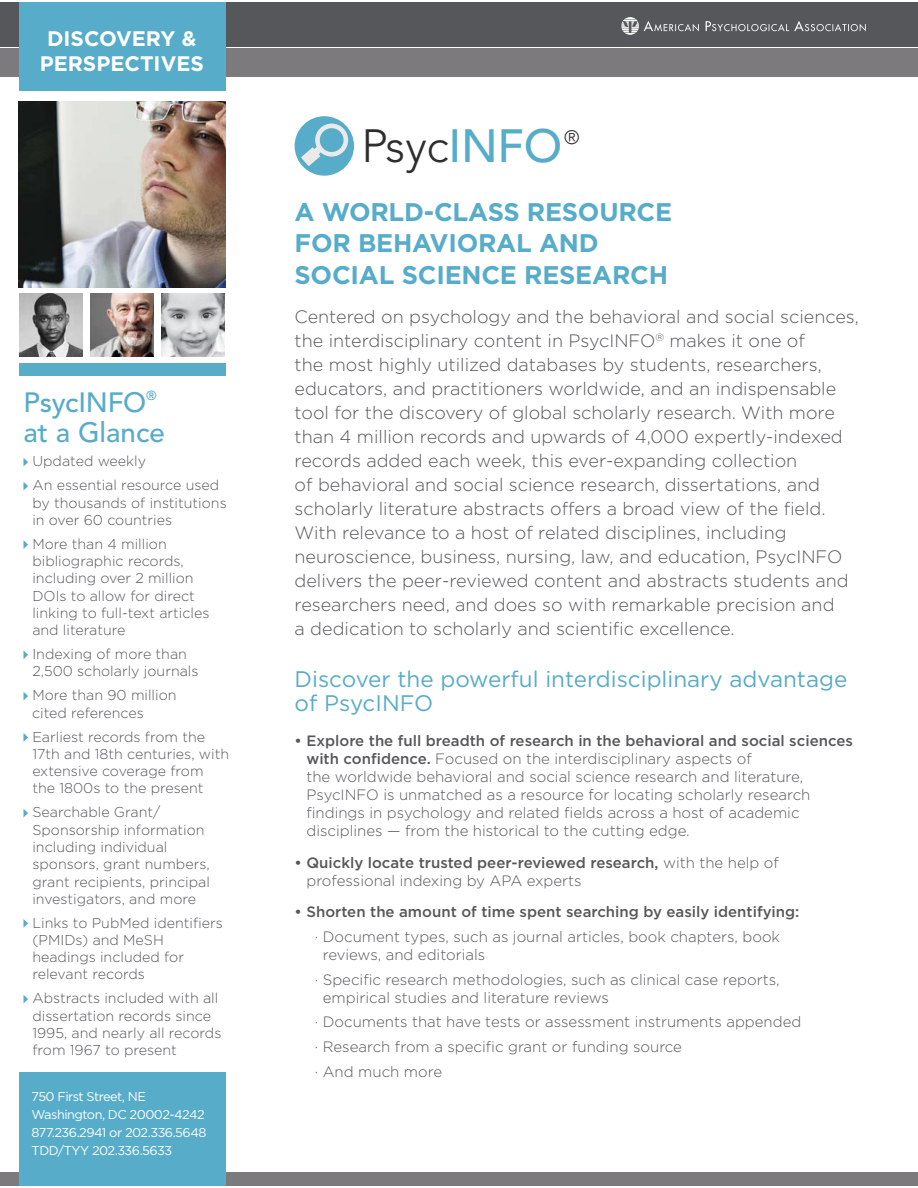
<style>
.page{position:relative;width:918px;height:1188px;background:#fff}
.page>*{position:absolute;margin:0;border:0;box-sizing:border-box;transform-origin:0 0}
.t1{font:300 46.2px "Avenir";color:#2d2d2b}
.t2{font:500 27.75px/30px "Avenir LT Std";letter-spacing:-.01em;color:#57acc9}
.t3{font:700 25.5px/31.5px "Gotham";letter-spacing:-.01em;color:#57acc9}
.t4{font:22.5px/24px "Gotham";color:#57acc9}
.t5{font:700 21px/25.2px "Gotham";color:#fff;text-align:center}
.t6{font:300 19.2px "Avenir";color:#2d2d2b}
.t7{font:300 18px/24px "Gotham";color:#55575a}
.t8{font:300 15px/18px "Gotham";color:#55575a}
.t9{font:500 15px "Gotham";color:#55575a}
.t10{font:300 14.25px/17.2px "Gotham";color:#55575a}
.t11{font:12.75px/18px "Gotham";letter-spacing:-.04em;color:#fff}
.s1{font-weight:500;color:#57acc9}
.s2{font-weight:500}
</style>
<div class="page">
<div style="left:0;top:1172px;width:918px;height:13px;background:#7d7a7e"></div>
<div style="left:19px;top:1072px;width:206px;height:113px;background:#57acc9"></div>
<div style="left:0;top:3px;width:918px;height:44px;background:#55575a"></div>
<div style="left:0;top:48px;width:918px;height:29px;background:#7d7a7e"></div>
<svg style="left:621px;top:17px;width:245px;height:18px"></svg>
<img style="left:19px;top:102px;width:206px;height:185px">
<div style="left:19px;top:363px;width:206px;height:13px;background:#57acc9"></div>
<svg style="left:24px;top:458px;width:4px;height:8px"></svg>
<svg style="left:24px;top:482px;width:4px;height:8px"></svg>
<svg style="left:24px;top:541px;width:4px;height:8px"></svg>
<svg style="left:24px;top:651px;width:4px;height:8px"></svg>
<svg style="left:24px;top:692px;width:4px;height:8px"></svg>
<svg style="left:24px;top:733px;width:4px;height:8px"></svg>
<svg style="left:24px;top:809px;width:4px;height:8px"></svg>
<svg style="left:24px;top:919px;width:4px;height:8px"></svg>
<svg style="left:24px;top:995px;width:4px;height:8px"></svg>
<div style="left:295px;top:116px;width:59px;height:60px;background:#57acc9;border-radius:50%"></div>
<svg style="left:301px;top:124px;width:47px;height:42px"></svg>
<img style="left:19px;top:294px;width:64px;height:63px">
<img style="left:162px;top:294px;width:63px;height:63px">
<img style="left:90px;top:294px;width:64px;height:63px">
<div style="left:19px;top:3px;width:206px;height:88px;background:#57acc9"></div>
<p class="t5" style="left:40px;top:27px;width:166px">DISCOVERY &amp;<br>PERSPECTIVES</p>
<h2 class="t2" style="left:24px;top:390px;width:143px">PsycINFO<sup>® </sup>at a Glance</h2>
<p class="t10" style="left:32px;top:450px;width:188px;line-height:24px">Updated weekly<br>An essential resource used</p>
<p class="t10" style="left:32px;top:495px;width:196px">by thousands of institutions in over 60 countries</p>
<p class="t10" style="left:32px;top:536px;width:179px">More than 4 million bibliographic records, including over 2 million<br>DOIs to allow for direct linking to full-text articles and literature</p>
<p class="t10" style="left:32px;top:647px;width:168px">Indexing of more than<br>2,500 scholarly journals</p>
<p class="t10" style="left:32px;top:688px;width:146px">More than 90 million cited references</p>
<p class="t10" style="left:32px;top:729px;width:198px">Earliest records from the<br>17th and 18th centuries, with extensive coverage from the 1800s to the present</p>
<p class="t10" style="left:32px;top:805px;width:179px">Searchable Grant/<br>Sponsorship information including individual sponsors, grant numbers, grant recipients, principal investigators, and more</p>
<p class="t10" style="left:32px;top:915px;width:192px">Links to PubMed identifiers (PMIDs) and MeSH headings included for relevant records</p>
<p class="t10" style="left:32px;top:991px;width:191px">Abstracts included with all dissertation records since<br>1995, and nearly all records from 1967 to present</p>
<p class="t11" style="left:32px;top:1089px;width:176px">750 First Street, NE<br>Washington, DC 20002-4242<br>877.236.2941 or 202.336.5648<br>TDD/TYY 202.336.5633</p>
<h1 class="t1" style="left:362px;top:127px;width:202px">Psyc<span class="s1">INFO</span></h1>
<p class="t6" style="left:564px;top:129px;width:17px">®</p>
<h3 class="t3" style="left:295px;top:198px;width:379px">A WORLD-CLASS RESOURCE<br>FOR BEHAVIORAL AND<br>SOCIAL SCIENCE RESEARCH</h3>
<p class="t7" style="left:295px;top:306px;width:566px">Centered on psychology and the behavioral and social sciences, the interdisciplinary content in PsycINFO<sup>®</sup> makes it one of<br>the most highly utilized databases by students, researchers, educators, and practitioners worldwide, and an indispensable tool for the discovery of global scholarly research. With more than 4 million records and upwards of 4,000 expertly-indexed records added each week, this ever-expanding collection<br>of behavioral and social science research, dissertations, and scholarly literature abstracts offers a broad view of the field.<br>With relevance to a host of related disciplines, including neuroscience, business, nursing, law, and education, PsycINFO delivers the peer-reviewed content and abstracts students and researchers need, and does so with remarkable precision and<br>a dedication to scholarly and scientific excellence.</p>
<p class="t4" style="left:295px;top:669px;width:554px">Discover the powerful interdisciplinary advantage of PsycINFO</p>
<p class="t8" style="left:306px;top:733px;width:548px;text-indent:-12px"><span class="s2">• Explore the full breadth of research in the behavioral and social sciences with confidence.</span> Focused on the interdisciplinary aspects of<br>the worldwide behavioral and social science research and literature, PsycINFO is unmatched as a resource for locating scholarly research findings in psychology and related fields across a host of academic disciplines — from the historical to the cutting edge.</p>
<p class="t8" style="left:306px;top:854px;width:474px;text-indent:-12px"><span class="s2">• Quickly locate trusted peer-reviewed research,</span> with the help of professional indexing by APA experts</p>
<p class="t9" style="left:295px;top:906px;width:506px">• Shorten the amount of time spent searching by easily identifying:</p>
<p class="t8" style="left:323px;top:929px;width:459px;text-indent:-8px">· Document types, such as journal articles, book chapters, book reviews, and editorials</p>
<p class="t8" style="left:323px;top:971px;width:458px;text-indent:-8px">· Specific research methodologies, such as clinical case reports, empirical studies and literature reviews</p>
<p class="t8" style="left:315px;top:1011px;width:488px;line-height:24.8px">· Documents that have tests or assessment instruments appended · Research from a specific grant or funding source<br>· And much more</p>
</div>
